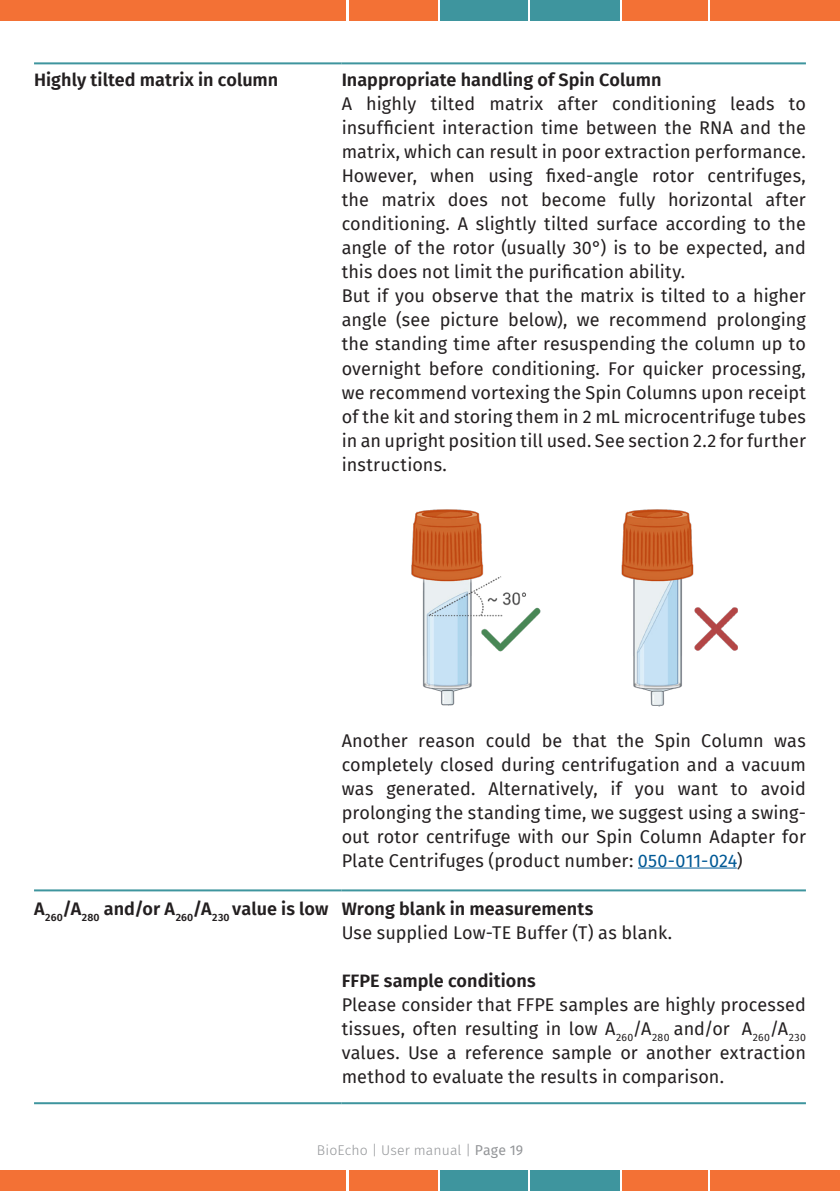
<style>
.page{position:relative;width:840px;height:1191px;background:#fff}
.page>*{position:absolute;margin:0;border:0;box-sizing:border-box;transform-origin:0 0}
.Copytext{font:18px/24px "Fira Sans";letter-spacing:.005em;color:#231f20;text-align:justify}
.Copytext-2{font:600 18px "Fira Sans";color:#231f20}
.t1{font:300 14px "Fira Sans";letter-spacing:.01em;color:#939598}
.s1{color:#005996}
.s2{font-weight:400}
</style>
<div class="page">
<div style="left:0;top:1170px;width:346px;height:21px;background:#f37135"></div>
<div style="left:348px;top:1170px;width:89px;height:21px;background:#f37135"></div>
<div style="left:440px;top:1170px;width:87px;height:21px;background:#3e959e"></div>
<div style="left:530px;top:1170px;width:89px;height:21px;background:#3e959e"></div>
<div style="left:621px;top:1170px;width:86px;height:21px;background:#f37135"></div>
<div style="left:709px;top:1170px;width:130px;height:21px;background:#f37135"></div>
<div style="left:0;top:0;width:346px;height:21px;background:#f37135"></div>
<div style="left:348px;top:0;width:89px;height:21px;background:#f37135"></div>
<div style="left:440px;top:0;width:87px;height:21px;background:#3e959e"></div>
<div style="left:530px;top:0;width:89px;height:21px;background:#3e959e"></div>
<div style="left:621px;top:0;width:86px;height:21px;background:#f37135"></div>
<div style="left:709px;top:0;width:130px;height:21px;background:#f37135"></div>
<hr style="left:34px;top:62px;width:307px;height:2px;background:#3e959e">
<hr style="left:341px;top:62px;width:464px;height:2px;background:#3e959e">
<hr style="left:34px;top:889px;width:307px;height:2px;background:#3e959e">
<hr style="left:341px;top:889px;width:464px;height:2px;background:#3e959e">
<hr style="left:34px;top:1102px;width:307px;height:2px;background:#3e959e">
<hr style="left:341px;top:1102px;width:464px;height:2px;background:#3e959e">
<hr style="left:637px;top:867px;width:99px;height:1px;background:#005996">
<img style="left:411px;top:509px;width:327px;height:198px">
<p class="Copytext-2" style="left:34px;top:65px;width:246px">Highly tilted matrix in column</p>
<p class="Copytext-2" style="left:341px;top:65px;width:321px">Inappropriate handling of Spin Column</p>
<p class="Copytext" style="left:341px;top:92px;width:465px">A highly tilted matrix after conditioning leads to insufficient interaction time between the RNA and the matrix, which can result in poor extraction performance.<br>However, when using fixed-angle rotor centrifuges, the matrix does not become fully horizontal after conditioning. A slightly tilted surface according to the angle of the rotor (usually 30°) is to be expected, and this does not limit the purification ability.</p>
<p class="Copytext" style="left:341px;top:284px;width:465px">But if you observe that the matrix is tilted to a higher angle (see picture below), we recommend prolonging the standing time after resuspending the column up to overnight before conditioning. For quicker processing, we recommend vortexing the Spin Columns upon receipt of the kit and storing them in 2 mL microcentrifuge tubes in an upright position till used. See section 2.2 for further instructions.</p>
<p class="Copytext" style="left:341px;top:728px;width:465px">Another reason could be that the Spin Column was completely closed during centrifugation and a vacuum was generated. Alternatively, if you want to avoid prolonging the standing time, we suggest using a swing&shy;out rotor centrifuge with our Spin Column Adapter for Plate Centrifuges (product number: <span class="s1">050-011-024</span>)</p>
<p class="Copytext-2" style="left:34px;top:893px;width:296px">A<sub>260</sub>/A<sub>280</sub> and/or A<sub>260</sub>/A<sub>230</sub> value is low</p>
<p class="Copytext-2" style="left:341px;top:893px;width:253px">Wrong blank in measurements</p>
<p class="Copytext" style="left:341px;top:920px;width:332px">Use supplied Low-TE Buffer (T) as blank.</p>
<p class="Copytext-2" style="left:341px;top:965px;width:195px">FFPE sample conditions</p>
<p class="Copytext" style="left:341px;top:992px;width:465px">Please consider that FFPE samples are highly processed tissues, often resulting in low A<sub>260</sub>/A<sub>280</sub> and/or A<sub>260</sub>/A<sub>230 </sub>values. Use a reference sample or another extraction method to evaluate the results in comparison.</p>
<p class="t1" style="left:316px;top:1140px;width:208px">BioEcho | User manual | <span class="s2">Page 19</span></p>
</div>
